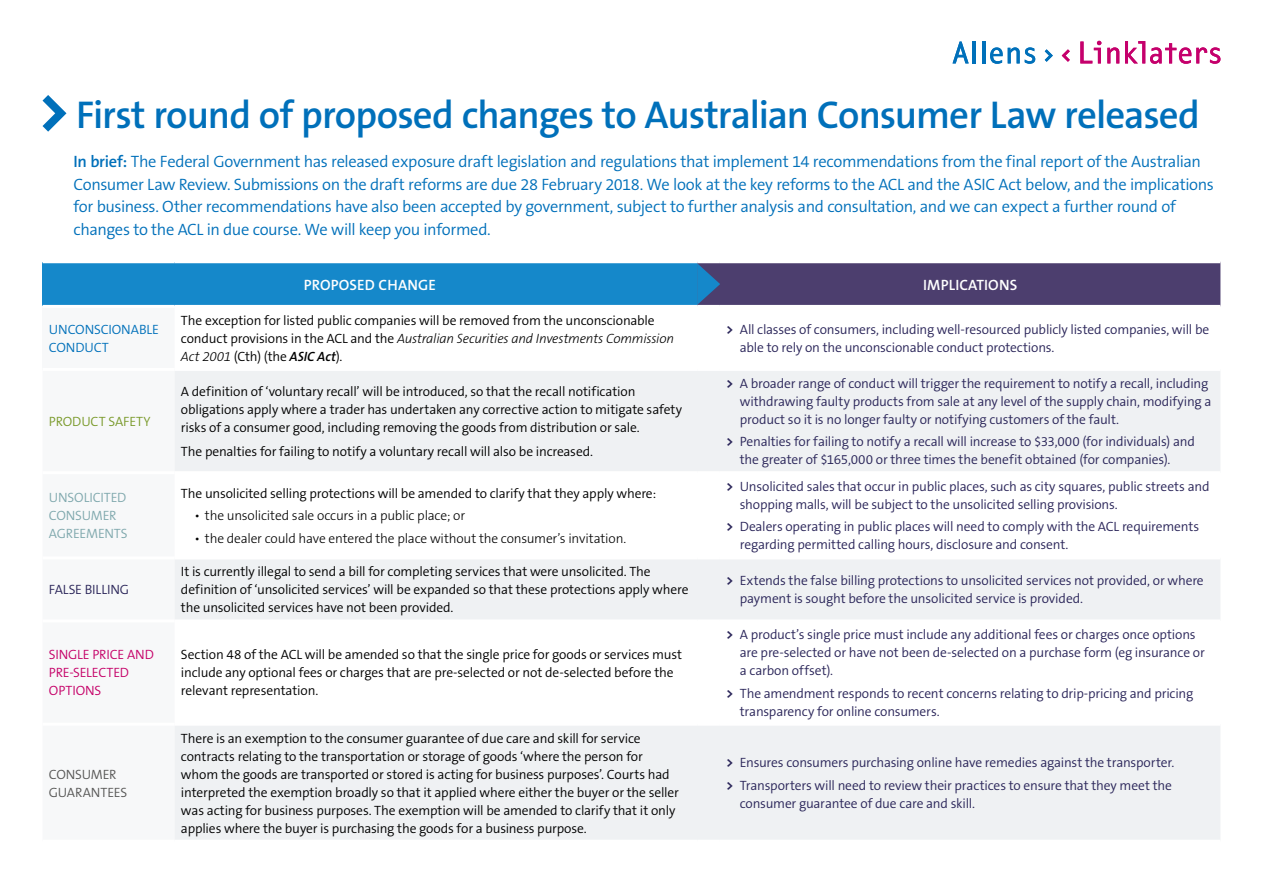
<style>
.page{position:relative;width:1263px;height:893px;background:#fff}
.page>*{position:absolute;margin:0;border:0;box-sizing:border-box;transform-origin:0 0}
.t1{font:600 39px "The Sans B6";letter-spacing:-.025em;color:#0070ba}
.t2{font:300 16.5px/22.5px "The Sans B4";letter-spacing:-.02em;color:#0070ba}
.t3{font:600 15px "The Sans B6";letter-spacing:.01em;color:#fff}
.t4{font:300 13.5px/18px "The Sans B4";letter-spacing:-.015em;color:#2a2559}
.t5{font:300 13.5px/18px "The Sans B4";letter-spacing:-.01em;color:#000}
.t6{font:300 13.5px "The Sans B3";letter-spacing:-.015em;color:#000}
.t7{font:italic 300 13.5px "The Sans B3";letter-spacing:-.015em;color:#000}
.t8{font:300 13.5px/18px "The Sans B4";letter-spacing:-.01em;color:#c50068}
.t9{font:300 13.5px/18px "The Sans B4";letter-spacing:-.015em;color:#7fa8ad}
.t10{font:300 13.5px/18px "The Sans B4";letter-spacing:-.01em;color:#0070ba}
.t11{font:300 13.5px/18px "The Sans B4";letter-spacing:-.02em;color:#575756}
.t12{font:300 13.5px "The Sans B4";letter-spacing:-.01em;color:#7a9a2b}
.s1{font-family:"The Sans B6";font-weight:600}
.s2{font-family:"The Sans B4";font-style:normal}
.s3{font-family:"The Sans B3";font-style:italic}
.s4{font-family:"The Sans B6";font-weight:600;font-style:italic}
.s5{font-family:"The Sans B7";font-weight:700}
</style>
<div class="page">
<svg style="left:43px;top:95px;width:23px;height:37px"></svg>
<div style="left:43px;top:262px;width:654px;height:44px;background:#1588ca"></div>
<div style="left:43px;top:306px;width:132px;height:63px;background:#f7f8f9"></div>
<svg style="left:175px;top:371px;width:1045px;height:469px;fill:#eff1f3"></svg>
<hr style="left:175px;top:556px;width:522px;height:3px;background:#fff">
<hr style="left:175px;top:619px;width:522px;height:3px;background:#fff">
<hr style="left:175px;top:723px;width:522px;height:3px;background:#fff">
<hr style="left:697px;top:723px;width:23px;height:3px;background:#fff">
<hr style="left:720px;top:723px;width:500px;height:3px;background:#fff">
<hr style="left:175px;top:471px;width:522px;height:3px;background:#fff">
<hr style="left:697px;top:556px;width:23px;height:3px;background:#fff">
<hr style="left:720px;top:556px;width:500px;height:3px;background:#fff">
<hr style="left:697px;top:619px;width:23px;height:3px;background:#fff">
<hr style="left:720px;top:619px;width:500px;height:3px;background:#fff">
<hr style="left:697px;top:471px;width:23px;height:3px;background:#fff">
<hr style="left:720px;top:471px;width:500px;height:3px;background:#fff">
<hr style="left:43px;top:260px;width:132px;height:3px;background:#fff">
<hr style="left:175px;top:260px;width:522px;height:3px;background:#fff">
<hr style="left:43px;top:305px;width:132px;height:3px;background:#fff">
<hr style="left:175px;top:305px;width:522px;height:3px;background:#fff">
<hr style="left:43px;top:368px;width:132px;height:3px;background:#fff">
<svg style="left:697px;top:262px;width:523px;height:44px;background:#544977"></svg>
<svg style="left:1080px;top:41px;width:21px;height:22px"></svg>
<svg style="left:1107px;top:47px;width:12px;height:16px"></svg>
<svg style="left:1125px;top:41px;width:95px;height:23px"></svg>
<svg style="left:990px;top:47px;width:45px;height:17px"></svg>
<svg style="left:952px;top:42px;width:17px;height:21px"></svg>
<hr style="left:973px;top:41px;width:3px;height:22px;background:#0070ba">
<hr style="left:982px;top:41px;width:3px;height:22px;background:#0070ba">
<svg style="left:1062px;top:49px;width:8px;height:13px"></svg>
<svg style="left:1045px;top:49px;width:8px;height:13px"></svg>
<h1 class="t1" style="left:76px;top:94px;width:1125px">First round of proposed changes to Australian Consumer Law released</h1>
<p class="t2" style="left:74px;top:151px;width:1142px"><span class="s1">In brief:</span> The Federal Government has released exposure draft legislation and regulations that implement 14 recommendations from the final report of the Australian Consumer Law Review. Submissions on the draft reforms are due 28 February 2018. We look at the key reforms to the ACL and the ASIC Act below, and the implications for business. Other recommendations have also been accepted by government, subject to further analysis and consultation, and we can expect a further round of changes to the ACL in due course. We will keep you informed.</p>
<p class="t10" style="left:49px;top:321px;width:112px">UNCONSCIONABLE<br>CONDUCT</p>
<p class="t12" style="left:49px;top:414px;width:103px">PRODUCT SAFETY</p>
<p class="t3" style="left:304px;top:276px;width:134px">PROPOSED CHANGE</p>
<p class="t3" style="left:923px;top:276px;width:96px">IMPLICATIONS</p>
<p class="t5" style="left:181px;top:312px;width:475px">The exception for listed public companies will be removed from the unconscionable</p>
<p class="t7" style="left:181px;top:331px;width:495px"><span class="s2">conduct provisions in the ACL and the</span> Australian Securities and Investments Commission</p>
<p class="t5" style="left:181px;top:348px;width:163px"><span class="s3">Act 2001</span> (Cth) (the <span class="s4">ASIC Act</span>).</p>
<p class="t5" style="left:181px;top:383px;width:503px">A definition of ‘voluntary recall’ will be introduced, so that the recall notification obligations apply where a trader has undertaken any corrective action to mitigate safety risks of a consumer good, including removing the goods from distribution or sale.</p>
<p class="t5" style="left:181px;top:443px;width:414px">The penalties for failing to notify a voluntary recall will also be increased.</p>
<p class="t4" style="left:740px;top:321px;width:471px;text-indent:-14px"><span class="s5">&gt;</span> All classes of consumers, including well-resourced publicly listed companies, will be able to rely on the unconscionable conduct protections.</p>
<p class="t4" style="left:740px;top:375px;width:473px;text-indent:-14px"><span class="s5">&gt;</span> A broader range of conduct will trigger the requirement to notify a recall, including withdrawing faulty products from sale at any level of the supply chain, modifying a product so it is no longer faulty or notifying customers of the fault.</p>
<p class="t4" style="left:740px;top:433px;width:457px;text-indent:-14px"><span class="s5">&gt;</span> Penalties for failing to notify a recall will increase to $33,000 (for individuals) and the greater of $165,000 or three times the benefit obtained (for companies).</p>
<p class="t9" style="left:49px;top:489px;width:80px">UNSOLICITED<br>CONSUMER<br>AGREEMENTS</p>
<p class="t5" style="left:181px;top:485px;width:477px">The unsolicited selling protections will be amended to clarify that they apply where:</p>
<p class="t6" style="left:194px;top:508px;width:272px">• the unsolicited sale occurs in a public place; or</p>
<p class="t6" style="left:194px;top:531px;width:433px">• the dealer could have entered the place without the consumer’s invitation.</p>
<p class="t4" style="left:740px;top:478px;width:471px;text-indent:-14px"><span class="s5">&gt;</span> Unsolicited sales that occur in public places, such as city squares, public streets and shopping malls, will be subject to the unsolicited selling provisions.</p>
<p class="t4" style="left:740px;top:518px;width:461px;text-indent:-14px"><span class="s5">&gt;</span> Dealers operating in public places will need to comply with the ACL requirements regarding permitted calling hours, disclosure and consent.</p>
<p class="t4" style="left:49px;top:581px;width:82px">FALSE BILLING</p>
<p class="t5" style="left:181px;top:563px;width:509px">It is currently illegal to send a bill for completing services that were unsolicited. The definition of ‘unsolicited services’ will be expanded so that these protections apply where the unsolicited services have not been provided.</p>
<p class="t4" style="left:740px;top:572px;width:465px;text-indent:-14px"><span class="s5">&gt;</span> Extends the false billing protections to unsolicited services not provided, or where payment is sought before the unsolicited service is provided.</p>
<p class="t8" style="left:49px;top:646px;width:107px">SINGLE PRICE AND<br>PRE-SELECTED<br>OPTIONS</p>
<p class="t5" style="left:181px;top:646px;width:503px">Section 48 of the ACL will be amended so that the single price for goods or services must include any optional fees or charges that are pre-selected or not de-selected before the relevant representation.</p>
<p class="t11" style="left:49px;top:765px;width:80px">CONSUMER<br>GUARANTEES</p>
<p class="t5" style="left:181px;top:729px;width:499px">There is an exemption to the consumer guarantee of due care and skill for service contracts relating to the transportation or storage of goods ‘where the person for whom the goods are transported or stored is acting for business purposes’. Courts had interpreted the exemption broadly so that it applied where either the buyer or the seller was acting for business purposes. The exemption will be amended to clarify that it only applies where the buyer is purchasing the goods for a business purpose.</p>
<p class="t4" style="left:740px;top:626px;width:466px;text-indent:-14px"><span class="s5">&gt;</span> A product’s single price must include any additional fees or charges once options are pre-selected or have not been de-selected on a purchase form (eg insurance or a carbon offset).</p>
<p class="t4" style="left:740px;top:684px;width:455px;text-indent:-14px"><span class="s5">&gt;</span> The amendment responds to recent concerns relating to drip-pricing and pricing transparency for online consumers.</p>
<p class="t4" style="left:726px;top:752px;width:449px;line-height:22.2px"><span class="s5">&gt;</span> Ensures consumers purchasing online have remedies against the transporter. <span class="s5">&gt;</span> Transporters will need to review their practices to ensure that they meet the</p>
<p class="t4" style="left:740px;top:794px;width:237px">consumer guarantee of due care and skill.</p>
</div>
